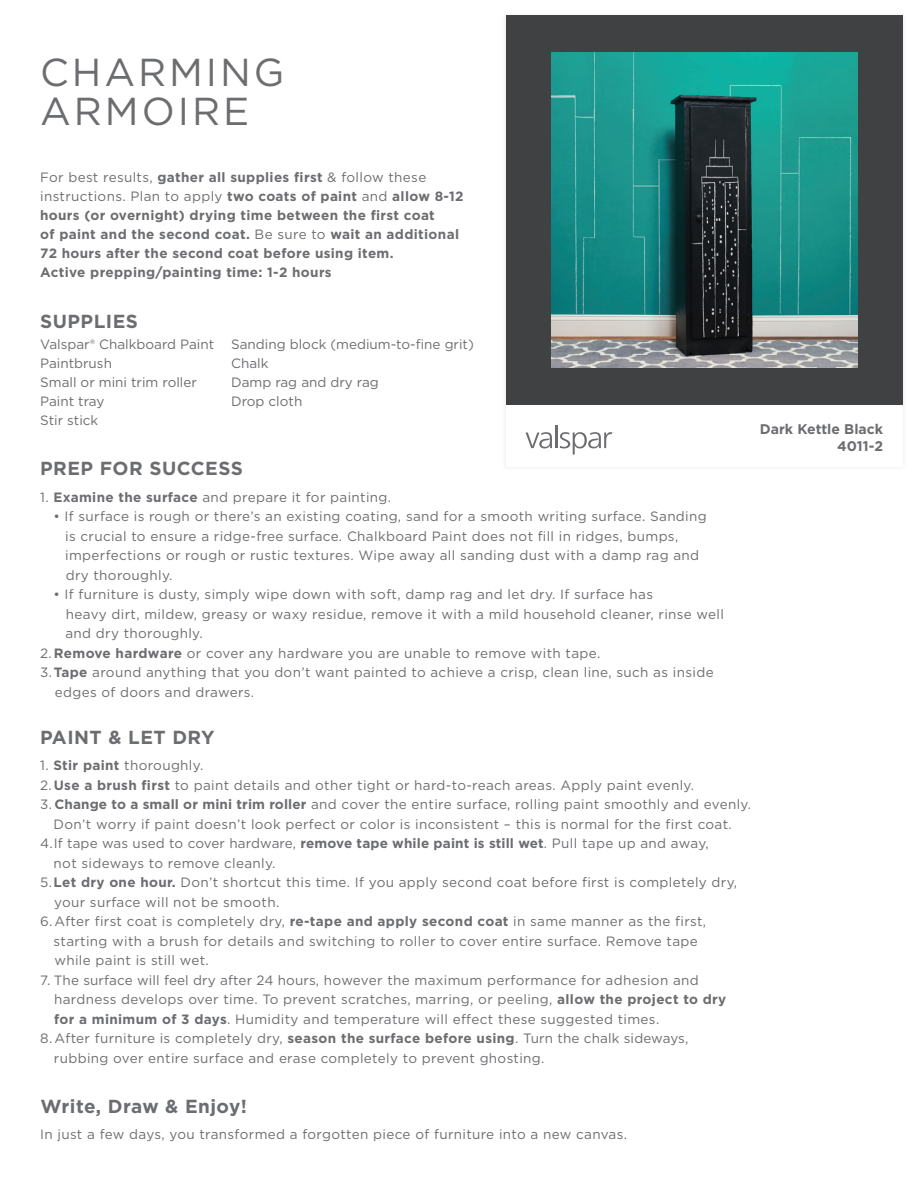
<style>
.page{position:relative;width:918px;height:1188px;background:#fff}
.page>*{position:absolute;margin:0;border:0;box-sizing:border-box;transform-origin:0 0}
.t1{font:39px/39px "Gotham";letter-spacing:.075em;color:#6c6d70}
.t2{font:700 18.9px "Gotham";letter-spacing:.025em;color:#6c6d70}
.t3{font:700 13.95px/16.8px "Gotham";color:#6c6d70;text-align:right}
.t4{font:13.5px/19.5px "Gotham";letter-spacing:.025em;color:#6c6d70}
.t5{font:700 13.5px/19px "Gotham";letter-spacing:.025em;color:#6c6d70}
.t6{font:13.5px/19px "Gotham";color:#6c6d70}
.s1{font-weight:400}
.s2{font-weight:700}
</style>
<div class="page">
<div style="left:502px;top:11px;width:405px;height:461px;background:#231f20;opacity:.1"></div>
<div style="left:506px;top:16px;width:397px;height:451px;background:#fff"></div>
<div style="left:506px;top:16px;width:397px;height:389px;background:#3f4143"></div>
<img style="left:551px;top:52px;width:306px;height:316px">
<hr style="left:555px;top:425px;width:2px;height:23px;background:#6c6d70">
<svg style="left:526px;top:432px;width:26px;height:16px"></svg>
<svg style="left:560px;top:432px;width:54px;height:23px"></svg>
<h1 class="t1" style="left:40px;top:52px;width:246px">CHARMING<br>ARMOIRE</h1>
<p class="t5" style="left:40px;top:168px;width:425px"><span class="s1">For best results,</span> gather all supplies first <span class="s1">&amp; follow these instructions. Plan to apply</span> two coats of paint <span class="s1">and</span> allow 8-12 hours (or overnight) drying time between the first coat<br>of paint and the second coat. <span class="s1">Be sure to</span> wait an additional 72 hours after the second coat before using item.<br>Active prepping/painting time: 1-2 hours</p>
<h2 class="t2" style="left:40px;top:309px;width:99px">SUPPLIES</h2>
<p class="t6" style="left:40px;top:334px;width:176px">Valspar® Chalkboard Paint<br>Paintbrush<br>Small or mini trim roller<br>Paint tray<br>Stir stick</p>
<p class="t6" style="left:231px;top:334px;width:244px">Sanding block (medium-to-fi ne grit)<br>Chalk<br>Damp rag and dry rag<br>Drop cloth</p>
<h2 class="t2" style="left:40px;top:456px;width:204px">PREP FOR SUCCESS</h2>
<p class="t4" style="left:40px;top:487px;width:352px">1. <span class="s2">Examine the surface</span> and prepare it for painting.</p>
<p class="t4" style="left:65px;top:507px;width:643px;text-indent:-12px">• If surface is rough or there’s an existing coating, sand for a smooth writing surface. Sanding is crucial to ensure a ridge-free surface. Chalkboard Paint does not fill in ridges, bumps, imperfections or rough or rustic textures. Wipe away all sanding dust with a damp rag and dry thoroughly.</p>
<p class="t4" style="left:65px;top:585px;width:660px;text-indent:-12px">• If furniture is dusty, simply wipe down with soft, damp rag and let dry. If surface has<br>heavy dirt, mildew, greasy or waxy residue, remove it with a mild household cleaner, rinse well and dry thoroughly.</p>
<p class="t4" style="left:40px;top:643px;width:562px">2. <span class="s2">Remove hardware</span> or cover any hardware you are unable to remove with tape.</p>
<p class="t4" style="left:55px;top:662px;width:660px;text-indent:-15px">3. <span class="s2">Tape</span> around anything that you don’t want painted to achieve a crisp, clean line, such as inside edges of doors and drawers.</p>
<p class="t3" style="left:760px;top:421px;width:125px">Dark Kettle Black<br>4011-2</p>
<h2 class="t2" style="left:40px;top:724px;width:176px">PAINT &amp; LET DRY</h2>
<p class="t4" style="left:40px;top:756px;width:165px">1. <span class="s2">Stir paint</span> thoroughly.</p>
<p class="t4" style="left:40px;top:775px;width:655px">2. <span class="s2">Use a brush first</span> to paint details and other tight or hard-to-reach areas. Apply paint evenly.</p>
<p class="t4" style="left:40px;top:795px;width:712px">3. <span class="s2">Change to a small or mini trim roller</span> and cover the entire surface, rolling paint smoothly and evenly.</p>
<p class="t4" style="left:54px;top:814px;width:680px">Don’t worry if paint doesn’t look perfect or color is inconsistent – this is normal for the first coat.</p>
<p class="t4" style="left:40px;top:834px;width:670px">4.If tape was used to cover hardware, <span class="s2">remove tape while paint is still wet</span>. Pull tape up and away,</p>
<p class="t4" style="left:54px;top:853px;width:223px">not sideways to remove cleanly.</p>
<p class="t4" style="left:54px;top:873px;width:685px;text-indent:-14px">5. <span class="s2">Let dry one hour.</span> Don’t shortcut this time. If you apply second coat before first is completely dry, your surface will not be smooth.</p>
<p class="t4" style="left:54px;top:912px;width:654px;text-indent:-13px">6. After first coat is completely dry, <span class="s2">re-tape and apply second coat</span> in same manner as the first, starting with a brush for details and switching to roller to cover entire surface. Remove tape while paint is still wet.</p>
<p class="t4" style="left:54px;top:970px;width:674px;text-indent:-14px">7. The surface will feel dry after 24 hours, however the maximum performance for adhesion and hardness develops over time. To prevent scratches, marring, or peeling, <span class="s2">allow the project to dry for a minimum of 3 days</span>. Humidity and temperature will effect these suggested times.</p>
<p class="t4" style="left:54px;top:1029px;width:636px;text-indent:-14px">8. After furniture is completely dry, <span class="s2">season the surface before using</span>. Turn the chalk sideways, rubbing over entire surface and erase completely to prevent ghosting.</p>
<h2 class="t2" style="left:40px;top:1094px;width:208px">Write, Draw &amp; Enjoy!</h2>
<p class="t4" style="left:40px;top:1124px;width:588px">In just a few days, you transformed a forgotten piece of furniture into a new canvas.</p>
</div>
